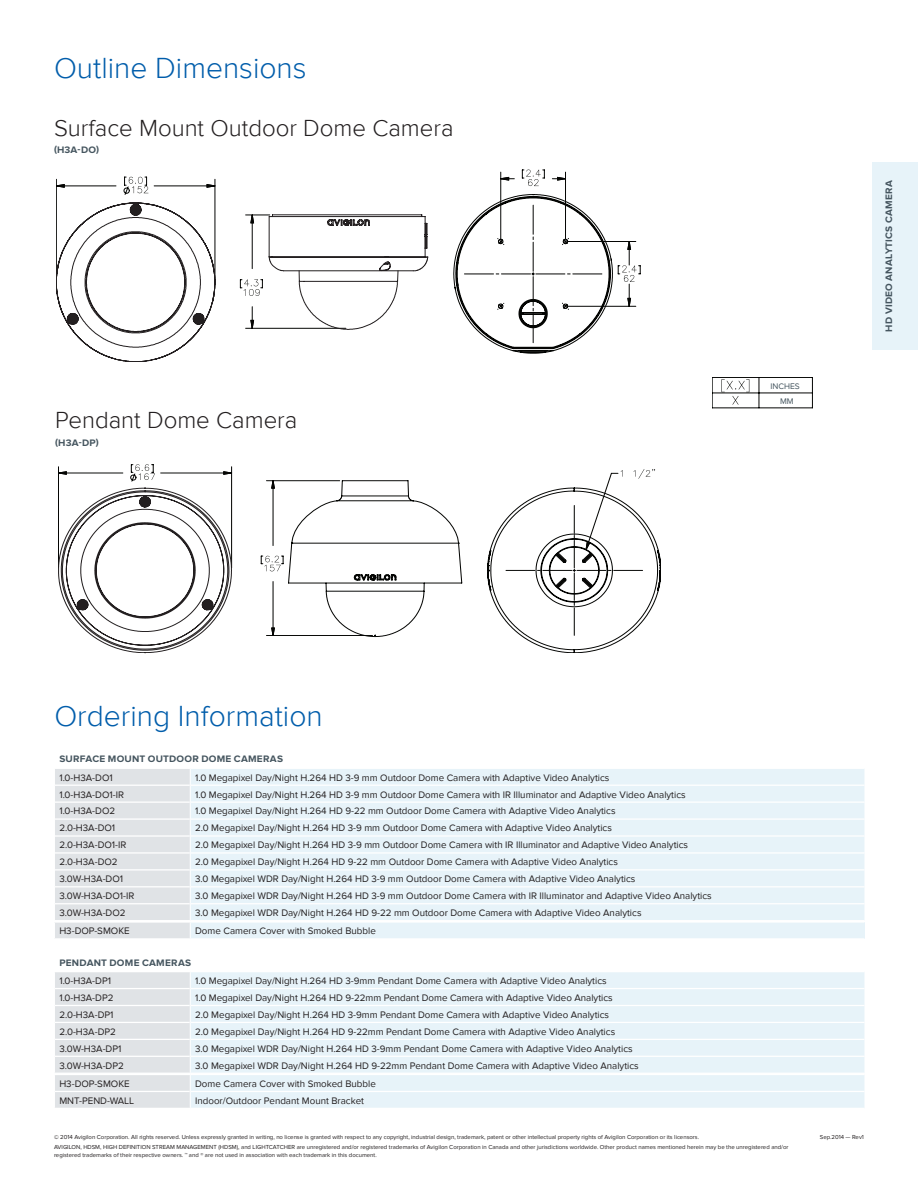
<style>
.page{position:relative;width:918px;height:1188px;background:#fff}
.page>*{position:absolute;margin:0;border:0;box-sizing:border-box;transform-origin:0 0}
.Headings{font:300 30px "Proxima Nova";color:#015dab}
.Outline_Dimensions_S{font:300 24px "Proxima Nova";color:#231f20}
.Spec_body{font:9.75px "Proxima Nova";color:#231f20}
.Spec_Heading{font:700 9.75px "Proxima Nova";letter-spacing:.025em;color:#45555f}
.Callouts{font:8.4px "Proxima Nova";color:#45555f}
.Copyright{font:6px/7.2px "Proxima Nova";color:#231f20}
</style>
<div class="page">
<div style="left:872px;top:162px;width:46px;height:188px;background:#e7f3f9"></div>
<svg style="left:722px;top:379px;width:27px;height:26px"></svg>
<hr style="left:712px;top:377px;width:1px;height:31px;background:#040503">
<hr style="left:712px;top:408px;width:100px;height:1px;background:#040503">
<hr style="left:812px;top:377px;width:1px;height:31px;background:#040503">
<hr style="left:712px;top:377px;width:100px;height:1px;background:#040503">
<hr style="left:759px;top:377px;width:1px;height:31px;background:#040503">
<hr style="left:712px;top:393px;width:100px;height:1px;background:#040503">
<svg style="left:55px;top:972px;width:809px;height:136px"></svg>
<div style="left:191px;top:769px;width:673px;height:151px;background:#e7f3f9"></div>
<hr style="left:191px;top:785px;width:673px;height:1px;background:#fff">
<hr style="left:191px;top:802px;width:673px;height:1px;background:#fff">
<hr style="left:191px;top:818px;width:673px;height:2px;background:#fff">
<hr style="left:191px;top:835px;width:673px;height:2px;background:#fff">
<hr style="left:191px;top:852px;width:673px;height:2px;background:#fff">
<hr style="left:191px;top:869px;width:673px;height:2px;background:#fff">
<hr style="left:191px;top:886px;width:673px;height:1px;background:#fff">
<hr style="left:191px;top:903px;width:673px;height:1px;background:#fff">
<div style="left:190px;top:922px;width:674px;height:17px;background:#e7f3f9"></div>
<hr style="left:190px;top:921px;width:674px;height:2px;background:#fff">
<hr style="left:190px;top:938px;width:674px;height:2px;background:#fff">
<svg style="left:55px;top:769px;width:136px;height:169px"></svg>
<svg style="left:127px;top:194px;width:486px;height:159px"></svg>
<svg style="left:522px;top:170px;width:23px;height:16px"></svg>
<hr style="left:501px;top:172px;width:1px;height:67px;background:#040503">
<hr style="left:565px;top:172px;width:1px;height:67px;background:#040503">
<hr style="left:568px;top:241px;width:68px;height:1px;background:#040503">
<hr style="left:568px;top:306px;width:68px;height:1px;background:#040503">
<svg style="left:500px;top:177px;width:14px;height:3px"></svg>
<svg style="left:552px;top:177px;width:13px;height:3px"></svg>
<svg style="left:618px;top:241px;width:23px;height:66px"></svg>
<svg style="left:124px;top:177px;width:24px;height:18px"></svg>
<hr style="left:56px;top:179px;width:1px;height:101px;background:#040503">
<hr style="left:215px;top:179px;width:1px;height:101px;background:#040503">
<hr style="left:56px;top:186px;width:60px;height:1px;background:#040503">
<hr style="left:154px;top:186px;width:61px;height:1px;background:#040503">
<svg style="left:56px;top:184px;width:9px;height:4px"></svg>
<svg style="left:207px;top:184px;width:8px;height:4px"></svg>
<svg style="left:464px;top:205px;width:138px;height:138px"></svg>
<svg style="left:56px;top:203px;width:372px;height:159px"></svg>
<svg style="left:246px;top:215px;width:182px;height:56px"></svg>
<svg style="left:145px;top:480px;width:229px;height:157px"></svg>
<svg style="left:261px;top:556px;width:23px;height:15px"></svg>
<hr style="left:266px;top:635px;width:107px;height:1px;background:#040503">
<hr style="left:266px;top:480px;width:74px;height:1px;background:#040503">
<hr style="left:273px;top:582px;width:1px;height:53px;background:#040503">
<hr style="left:273px;top:481px;width:1px;height:65px;background:#040503">
<svg style="left:271px;top:628px;width:4px;height:7px"></svg>
<svg style="left:271px;top:480px;width:4px;height:9px"></svg>
<svg style="left:374px;top:469px;width:287px;height:184px"></svg>
<svg style="left:130px;top:464px;width:25px;height:18px"></svg>
<hr style="left:231px;top:467px;width:1px;height:101px;background:#040503">
<hr style="left:58px;top:467px;width:1px;height:101px;background:#040503">
<hr style="left:161px;top:473px;width:71px;height:1px;background:#040503">
<hr style="left:58px;top:473px;width:65px;height:1px;background:#040503">
<svg style="left:223px;top:471px;width:9px;height:4px"></svg>
<svg style="left:59px;top:471px;width:8px;height:4px"></svg>
<svg style="left:58px;top:488px;width:174px;height:165px"></svg>
<h1 class="Headings" style="left:54px;top:50px;width:254px">Outline Dimensions</h1>
<p class="Outline_Dimensions_S" style="left:54px;top:114px;width:401px">Surface Mount Outdoor Dome Camera</p>
<p class="Spec_Heading" style="left:54px;top:144px;width:47px">(H3A-DO)</p>
<p class="Outline_Dimensions_S" style="left:55px;top:406px;width:244px">Pendant Dome Camera</p>
<p class="Spec_Heading" style="left:55px;top:437px;width:45px">(H3A-DP)</p>
<p class="Callouts" style="left:771px;top:381px;width:31px">INCHES</p>
<p class="Callouts" style="left:780px;top:396px;width:15px">MM</p>
<p class="Spec_Heading" style="left:883px;top:332px;width:153px;rotate:-90deg">HD VIDEO ANALYTICS CAMERA</p>
<p class="Headings" style="left:54px;top:698px;width:270px">Ordering Information</p>
<p class="Spec_Heading" style="left:59px;top:754px;width:225px">SURFACE MOUNT OUTDOOR DOME CAMERAS</p>
<p class="Spec_body" style="left:59px;top:772px;width:55px">1.0-H3A-DO1</p>
<p class="Spec_body" style="left:195px;top:772px;width:416px">1.0 Megapixel Day/Night H.264 HD 3-9 mm Outdoor Dome Camera with Adaptive Video Analytics</p>
<p class="Spec_body" style="left:59px;top:789px;width:66px">1.0-H3A-DO1-IR</p>
<p class="Spec_body" style="left:195px;top:789px;width:492px">1.0 Megapixel Day/Night H.264 HD 3-9 mm Outdoor Dome Camera with IR Illuminator and Adaptive Video Analytics</p>
<p class="Spec_body" style="left:59px;top:806px;width:57px">1.0-H3A-DO2</p>
<p class="Spec_body" style="left:195px;top:806px;width:422px">1.0 Megapixel Day/Night H.264 HD 9-22 mm Outdoor Dome Camera with Adaptive Video Analytics</p>
<p class="Spec_body" style="left:59px;top:823px;width:57px">2.0-H3A-DO1</p>
<p class="Spec_body" style="left:195px;top:823px;width:418px">2.0 Megapixel Day/Night H.264 HD 3-9 mm Outdoor Dome Camera with Adaptive Video Analytics</p>
<p class="Spec_body" style="left:59px;top:839px;width:69px">2.0-H3A-DO1-IR</p>
<p class="Spec_body" style="left:195px;top:839px;width:495px">2.0 Megapixel Day/Night H.264 HD 3-9 mm Outdoor Dome Camera with IR Illuminator and Adaptive Video Analytics</p>
<p class="Spec_body" style="left:59px;top:856px;width:60px">2.0-H3A-DO2</p>
<p class="Spec_body" style="left:195px;top:856px;width:424px">2.0 Megapixel Day/Night H.264 HD 9-22 mm Outdoor Dome Camera with Adaptive Video Analytics</p>
<p class="Spec_body" style="left:59px;top:873px;width:65px">3.0W-H3A-DO1</p>
<p class="Spec_body" style="left:195px;top:873px;width:442px">3.0 Megapixel WDR Day/Night H.264 HD 3-9 mm Outdoor Dome Camera with Adaptive Video Analytics</p>
<p class="Spec_body" style="left:59px;top:890px;width:77px">3.0W-H3A-DO1-IR</p>
<p class="Spec_body" style="left:195px;top:890px;width:518px">3.0 Megapixel WDR Day/Night H.264 HD 3-9 mm Outdoor Dome Camera with IR Illuminator and Adaptive Video Analytics</p>
<p class="Spec_body" style="left:59px;top:907px;width:68px">3.0W-H3A-DO2</p>
<p class="Spec_body" style="left:195px;top:907px;width:448px">3.0 Megapixel WDR Day/Night H.264 HD 9-22 mm Outdoor Dome Camera with Adaptive Video Analytics</p>
<p class="Spec_body" style="left:59px;top:925px;width:72px">H3-DOP-SMOKE</p>
<p class="Spec_body" style="left:195px;top:925px;width:182px">Dome Camera Cover with Smoked Bubble</p>
<p class="Spec_Heading" style="left:59px;top:957px;width:133px">PENDANT DOME CAMERAS</p>
<p class="Spec_body" style="left:59px;top:975px;width:53px">1.0-H3A-DP1</p>
<p class="Spec_body" style="left:195px;top:975px;width:413px">1.0 Megapixel Day/Night H.264 HD 3-9mm Pendant Dome Camera with Adaptive Video Analytics</p>
<p class="Spec_body" style="left:59px;top:992px;width:56px">1.0-H3A-DP2</p>
<p class="Spec_body" style="left:195px;top:992px;width:419px">1.0 Megapixel Day/Night H.264 HD 9-22mm Pendant Dome Camera with Adaptive Video Analytics</p>
<p class="Spec_body" style="left:59px;top:1009px;width:56px">2.0-H3A-DP1</p>
<p class="Spec_body" style="left:195px;top:1009px;width:416px">2.0 Megapixel Day/Night H.264 HD 3-9mm Pendant Dome Camera with Adaptive Video Analytics</p>
<p class="Spec_body" style="left:59px;top:1026px;width:58px">2.0-H3A-DP2</p>
<p class="Spec_body" style="left:195px;top:1026px;width:422px">2.0 Megapixel Day/Night H.264 HD 9-22mm Pendant Dome Camera with Adaptive Video Analytics</p>
<p class="Spec_body" style="left:59px;top:1043px;width:64px">3.0W-H3A-DP1</p>
<p class="Spec_body" style="left:195px;top:1043px;width:439px">3.0 Megapixel WDR Day/Night H.264 HD 3-9mm Pendant Dome Camera with Adaptive Video Analytics</p>
<p class="Spec_body" style="left:59px;top:1060px;width:66px">3.0W-H3A-DP2</p>
<p class="Spec_body" style="left:195px;top:1060px;width:445px">3.0 Megapixel WDR Day/Night H.264 HD 9-22mm Pendant Dome Camera with Adaptive Video Analytics</p>
<p class="Spec_body" style="left:59px;top:1078px;width:72px">H3-DOP-SMOKE</p>
<p class="Spec_body" style="left:195px;top:1078px;width:182px">Dome Camera Cover with Smoked Bubble</p>
<p class="Spec_body" style="left:59px;top:1095px;width:76px">MNT-PEND-WALL</p>
<p class="Spec_body" style="left:195px;top:1095px;width:170px">Indoor/Outdoor Pendant Mount Bracket</p>
<p class="Copyright" style="left:54px;top:1133px;width:647px">© 2014 Avigilon Corporation. All rights reserved. Unless expressly granted in writing, no license is granted with respect to any copyright, industrial design, trademark, patent or other intellectual property rights of Avigilon Corporation or its licensors.</p>
<p class="Copyright" style="left:54px;top:1144px;width:736px">AVIGILON, HDSM, HIGH DEFINITION STREAM MANAGEMENT (HDSM), and LIGHTCATCHER are unregistered and/or registered trademarks of Avigilon Corporation in Canada and other jurisdictions worldwide. Other product names mentioned herein may be the unregistered and/or registered trademarks of their respective owners. ™ and ® are not used in association with each trademark in this document.</p>
<p class="Copyright" style="left:820px;top:1133px;width:46px">Sep.2014 — Rev1</p>
</div>
